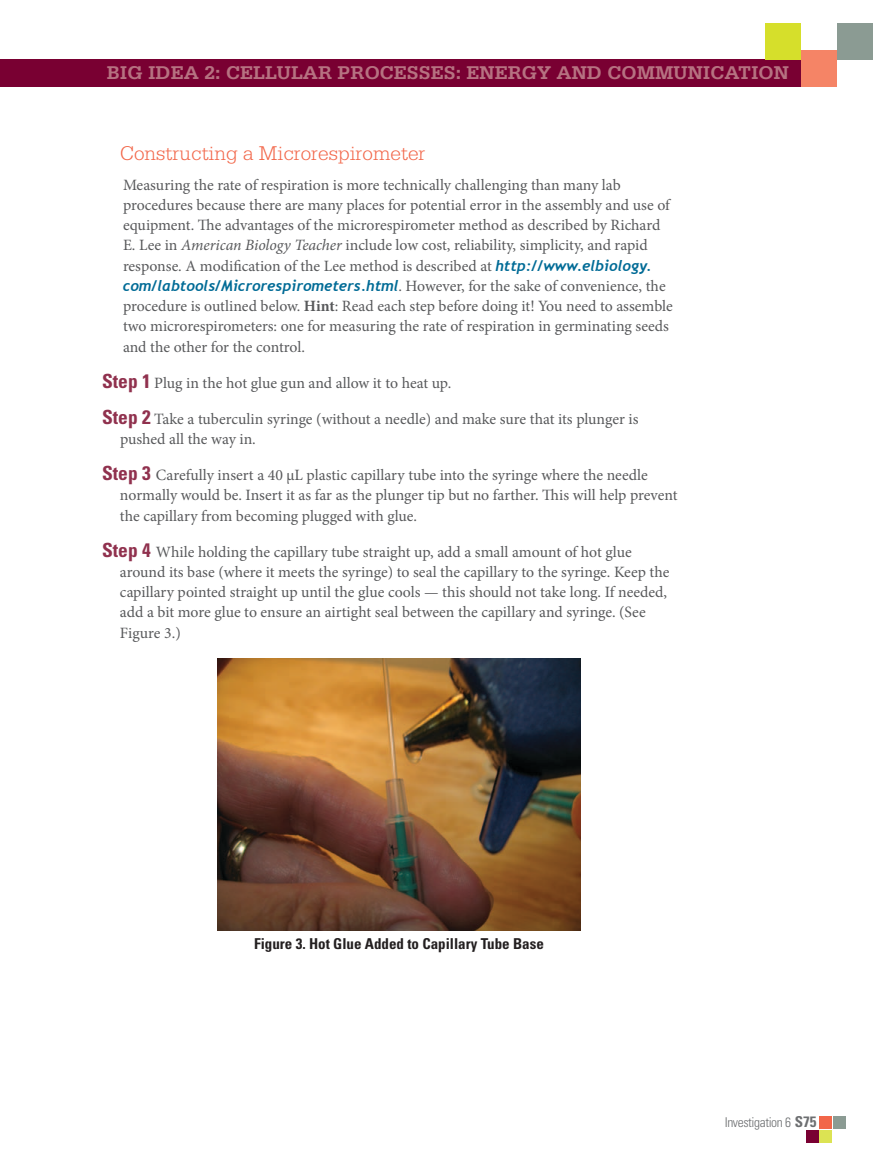
<style>
.page{position:relative;width:891px;height:1175px;background:#fff}
.page>*{position:absolute;margin:0;border:0;box-sizing:border-box;transform-origin:0 0}
.t1{font:300 21px "Serifa Std";color:#f26649}
.t2{font:700 19.5px "Serifa Std";color:#b67281}
.t3{font:15.75px/20.2px "Minion Pro";color:#58595b}
.t4{font:italic 700 15px "Trebuchet";color:#006b96}
.t5{font:700 condensed 15px "Univers LT Std";color:#231f20}
.t6{font:300 condensed 13.5px "Univers LT Std";letter-spacing:-.03em;color:#6d6f71}
.s1{font-style:italic}
.s2{font-family:"Trebuchet";font-weight:700;font-style:italic;font-size:15px;color:#006b96}
.s3{font-family:"Minion Pro";font-weight:400;font-style:normal;font-size:15.75px;color:#58595b}
.s4{font-weight:700}
.s5{font-family:"Univers LT Std";font-weight:700;font-stretch:condensed;font-size:19.5px;color:#90314e}
.s6{font-weight:700;font-size:15px}
</style>
<div class="page">
<div style="left:820px;top:1116px;width:12px;height:13px;background:#f26649"></div>
<div style="left:820px;top:1130px;width:12px;height:13px;background:#dce353"></div>
<div style="left:834px;top:1116px;width:12px;height:13px;background:#8b9b93"></div>
<div style="left:806px;top:1130px;width:12px;height:13px;background:#790032"></div>
<div style="left:0;top:59px;width:837px;height:28px;background:#790032"></div>
<div style="left:765px;top:23px;width:36px;height:36px;background:#d6df2b"></div>
<div style="left:801px;top:51px;width:36px;height:36px;background:#f58466"></div>
<div style="left:837px;top:23px;width:36px;height:36px;background:#8b9b93"></div>
<img style="left:218px;top:658px;width:362px;height:273px">
<p class="t2" style="left:107px;top:61px;width:13px">BIG</p>
<p class="t2" style="left:148px;top:61px;width:119px">IDEA 2: CELLUL</p>
<p class="t2" style="left:303px;top:61px;width:350px">AR PROCESSES: ENERGY AND COMMUNIC</p>
<p class="t2" style="left:725px;top:61px;width:64px">ATION</p>
<h1 class="t1" style="left:120px;top:142px;width:307px">Constructing a Microrespirometer</h1>
<p class="t3" style="left:123px;top:174px;width:548px">Measuring the rate of respiration is more technically challenging than many lab procedures because there are many places for potential error in the assembly and use of equipment. The advantages of the microrespirometer method as described by Richard E. Lee in <span class="s1">American Biology Teacher</span> include low cost, reliability, simplicity, and rapid response. A modification of the Lee method is described at <span class="s2">http://www.elbiology.</span></p>
<p class="t4" style="left:123px;top:276px;width:544px">com/labtools/Microrespirometers.html<span class="s3">. However, for the sake of convenience, the</span></p>
<p class="t3" style="left:123px;top:296px;width:551px">procedure is outlined below. <span class="s4">Hint</span>: Read each step before doing it! You need to assemble two microrespirometers: one for measuring the rate of respiration in germinating seeds and the other for the control.</p>
<p class="t3" style="left:102px;top:372px;width:351px"><span class="s5">Step 1</span> Plug in the hot glue gun and allow it to heat up.</p>
<p class="t3" style="left:120px;top:408px;width:520px;text-indent:-18px"><span class="s5">Step 2</span> Take a tuberculin syringe (without a needle) and make sure that its plunger is pushed all the way in.</p>
<p class="t3" style="left:120px;top:465px;width:559px;text-indent:-18px"><span class="s5">Step 3</span> Carefully insert a 40 µL plastic capillary tube into the syringe where the needle normally would be. Insert it as far as the plunger tip but no farther. This will help prevent the capillary from becoming plugged with glue.</p>
<p class="t3" style="left:120px;top:541px;width:551px;text-indent:-18px"><span class="s5">Step 4</span> While holding the capillary tube straight up, add a small amount of hot glue around its base (where it meets the syringe) to seal the capillary to the syringe. Keep the capillary pointed straight up until the glue cools — this should not take long. If needed, add a bit more glue to ensure an airtight seal between the capillary and syringe. (See Figure 3.)</p>
<p class="t5" style="left:254px;top:934px;width:291px">Figure 3. Hot Glue Added to Capillary Tube Base</p>
<p class="t6" style="left:725px;top:1114px;width:93px">Investigation 6 <span class="s6">S75</span></p>
</div>
